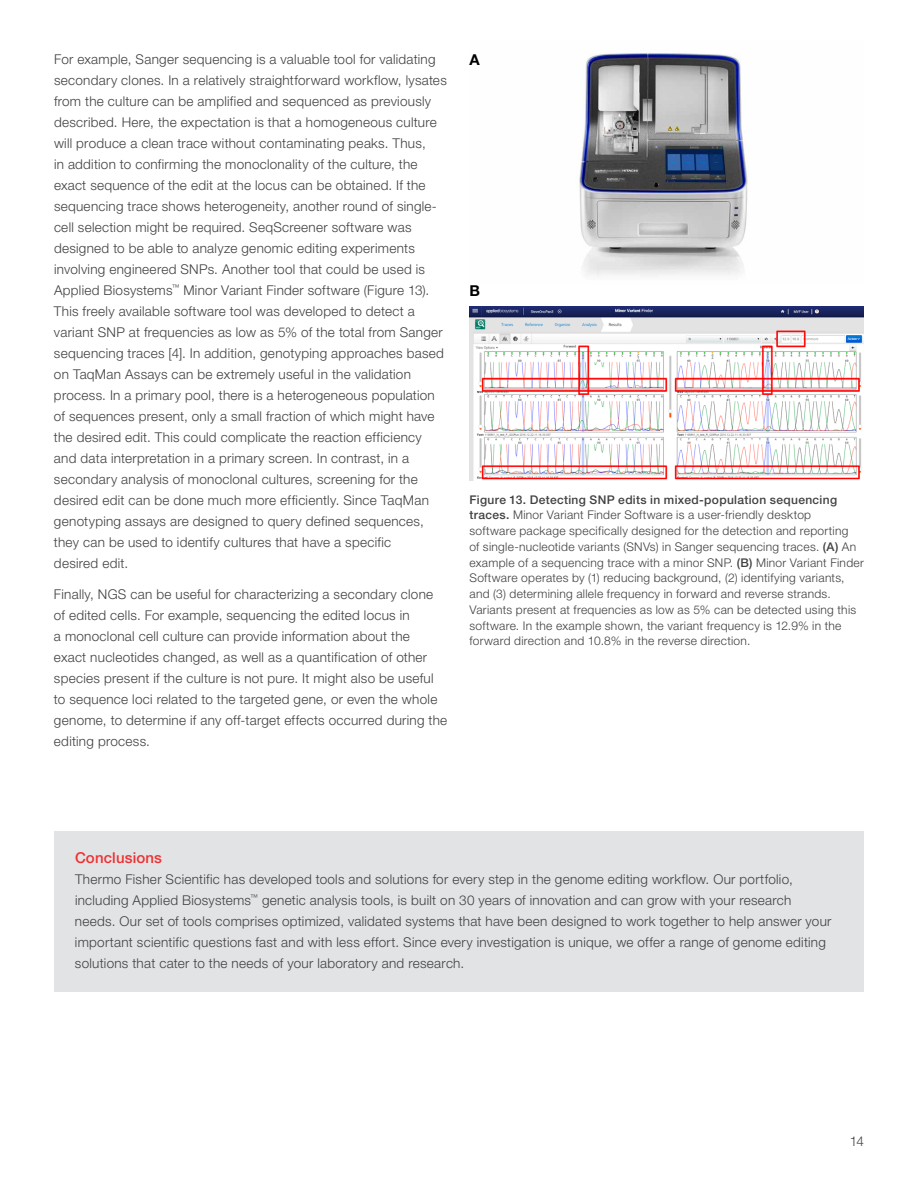
<style>
.page{position:relative;width:918px;height:1188px;background:#fff}
.page>*{position:absolute;margin:0;border:0;box-sizing:border-box;transform-origin:0 0}
.t1{font:500 15px "Helvetica Neue LTW1 G";letter-spacing:.01em;color:#ee3134}
.t2{font:700 15px "Helvetica Neue LTW1 G";color:#000}
.t3{font:300 13.5px/21px "Helvetica Neue LTW1 G";letter-spacing:.02em;color:#414042}
.t4{font:300 12px/15.8px "Helvetica Neue LTW1 G";letter-spacing:.025em;color:#414042}
.s1{font-weight:500}
</style>
<div class="page">
<img style="left:579px;top:53px;width:169px;height:223px">
<img style="left:470px;top:306px;width:394px;height:174px">
<div style="left:54px;top:831px;width:810px;height:160px;background:#e2e3e4"></div>
<p class="t3" style="left:54px;top:48px;width:394px">For example, Sanger sequencing is a valuable tool for validating secondary clones. In a relatively straightforward workflow, lysates from the culture can be amplified and sequenced as previously described. Here, the expectation is that a homogeneous culture will produce a clean trace without contaminating peaks. Thus,<br>in addition to confirming the monoclonality of the culture, the exact sequence of the edit at the locus can be obtained. If the sequencing trace shows heterogeneity, another round of single&shy;cell selection might be required. SeqScreener software was designed to be able to analyze genomic editing experiments involving engineered SNPs. Another tool that could be used is Applied Biosystems<sup>™</sup> Minor Variant Finder software (Figure 13).<br>This freely available software tool was developed to detect a variant SNP at frequencies as low as 5% of the total from Sanger sequencing traces [4]. In addition, genotyping approaches based on TaqMan Assays can be extremely useful in the validation process. In a primary pool, there is a heterogeneous population of sequences present, only a small fraction of which might have the desired edit. This could complicate the reaction efficiency and data interpretation in a primary screen. In contrast, in a secondary analysis of monoclonal cultures, screening for the desired edit can be done much more efficiently. Since TaqMan genotyping assays are designed to query defined sequences, they can be used to identify cultures that have a specific<br>desired edit.</p>
<p class="t3" style="left:54px;top:584px;width:395px">Finally, NGS can be useful for characterizing a secondary clone of edited cells. For example, sequencing the edited locus in<br>a monoclonal cell culture can provide information about the<br>exact nucleotides changed, as well as a quantification of other species present if the culture is not pure. It might also be useful to sequence loci related to the targeted gene, or even the whole genome, to determine if any off-target effects occurred during the editing process.</p>
<p class="t2" style="left:470px;top:50px;width:12px">A</p>
<p class="t2" style="left:470px;top:281px;width:12px">B</p>
<p class="t4" style="left:470px;top:491px;width:396px"><span class="s1">Figure 13. Detecting SNP edits in mixed-population sequencing traces.</span> Minor Variant Finder Software is a user-friendly desktop<br>software package specifically designed for the detection and reporting<br>of single-nucleotide variants (SNVs) in Sanger sequencing traces. <span class="s1">(A)</span> An example of a sequencing trace with a minor SNP. <span class="s1">(B)</span> Minor Variant Finder Software operates by (1) reducing background, (2) identifying variants, and (3) determining allele frequency in forward and reverse strands.<br>Variants present at frequencies as low as 5% can be detected using this software. In the example shown, the variant frequency is 12.9% in the forward direction and 10.8% in the reverse direction.</p>
<p class="t1" style="left:75px;top:848px;width:89px">Conclusions</p>
<p class="t3" style="left:75px;top:868px;width:758px">Thermo Fisher Scientific has developed tools and solutions for every step in the genome editing workflow. Our portfolio, including Applied Biosystems<sup>™</sup> genetic analysis tools, is built on 30 years of innovation and can grow with your research needs. Our set of tools comprises optimized, validated systems that have been designed to work together to help answer your important scientific questions fast and with less effort. Since every investigation is unique, we offer a range of genome editing solutions that cater to the needs of your laboratory and research.</p>
<p class="t3" style="left:850px;top:1131px;width:16px">14</p>
</div>
